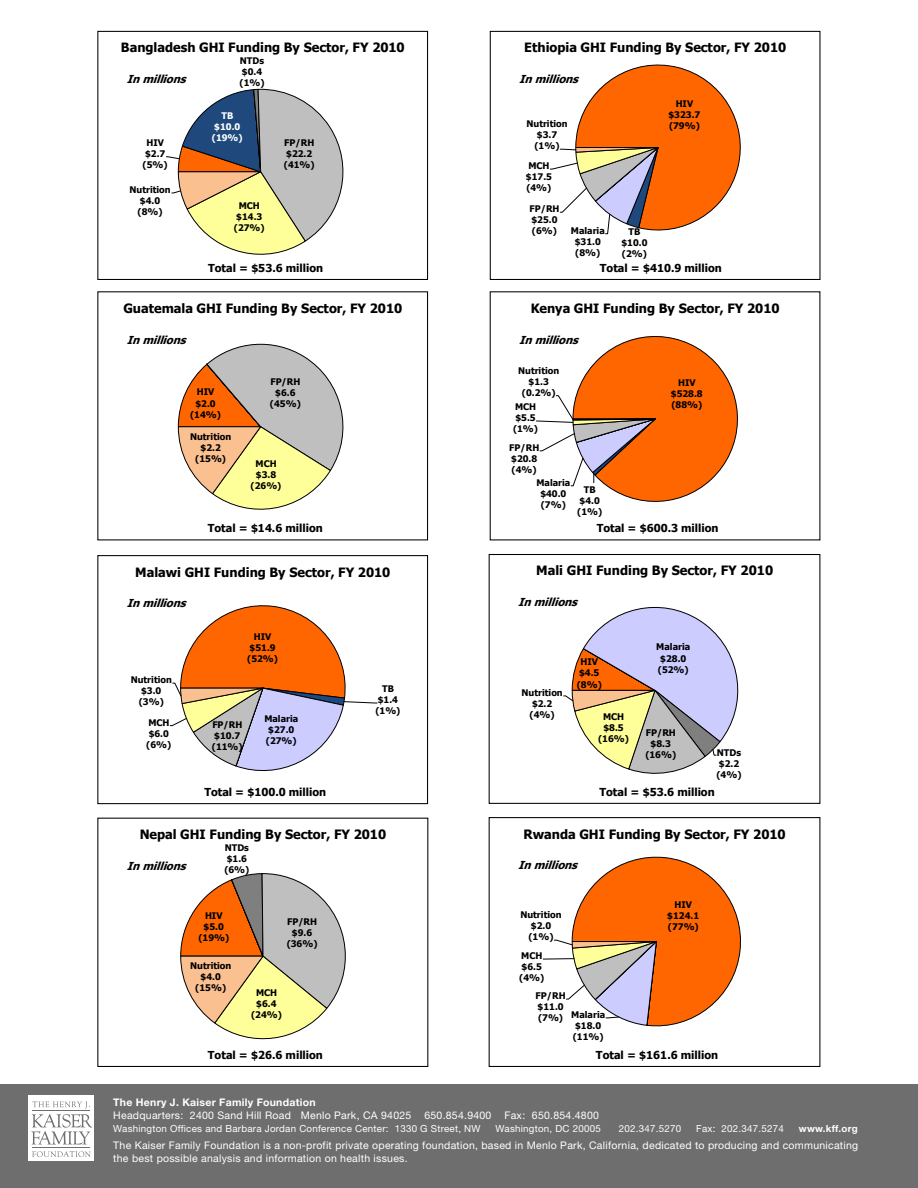
<style>
.page{position:relative;width:918px;height:1188px;background:#fff}
.page>*{position:absolute;margin:0;border:0;box-sizing:border-box;transform-origin:0 0}
.t1{font:700 12.9px "Tahoma";color:#000}
.t2{font:700 10.95px "Tahoma";color:#000}
.t3{font:italic 700 10.95px "Tahoma";color:#000}
.t4{font:10.5px/12.8px "Helvetica Neue";letter-spacing:.025em;color:#fff}
.t5{font:9.75px "Helvetica Neue";letter-spacing:.025em;color:#fff}
.t6{font:700 9.75px "Helvetica Neue";letter-spacing:.025em;color:#fff}
.t7{font:700 9.15px/11.1px "Tahoma";color:#000;text-align:center}
.t8{font:700 9.15px/11.1px "Tahoma";color:#fff;text-align:center}
.s1{font-weight:700}
</style>
<div class="page">
<div style="left:0;top:1085px;width:918px;height:103px;background:#6e6e6e"></div>
<div style="left:28px;top:1096px;width:66px;height:65px;background:#fff"></div>
<svg style="left:31px;top:1102px;width:61px;height:43px"></svg>
<svg style="left:32px;top:1151px;width:59px;height:6px"></svg>
<hr style="left:32px;top:1148px;width:58px;height:1px;background:#6e6e6e">
<hr style="left:32px;top:1110px;width:58px;height:1px;background:#6e6e6e">
<svg style="left:166px;top:88px;width:178px;height:167px"></svg>
<div style="left:97px;top:31px;width:331px;height:249px;border:1px solid #000"></div>
<svg style="left:550px;top:64px;width:191px;height:171px"></svg>
<div style="left:490px;top:31px;width:330px;height:249px;border:1px solid #000"></div>
<svg style="left:178px;top:343px;width:166px;height:167px"></svg>
<svg style="left:536px;top:336px;width:202px;height:166px"></svg>
<svg style="left:170px;top:605px;width:207px;height:167px"></svg>
<div style="left:97px;top:555px;width:331px;height:249px;border:1px solid #000"></div>
<svg style="left:563px;top:606px;width:176px;height:168px"></svg>
<div style="left:489px;top:554px;width:331px;height:250px;border:1px solid #000"></div>
<svg style="left:180px;top:873px;width:166px;height:167px"></svg>
<svg style="left:543px;top:856px;width:198px;height:171px"></svg>
<div style="left:489px;top:817px;width:331px;height:250px;border:1px solid #000"></div>
<p class="t1" style="left:121px;top:39px;width:285px">Bangladesh GHI Funding By Sector, FY 2010</p>
<p class="t3" style="left:127px;top:71px;width:65px">Inmillions</p>
<p class="t7" style="left:143px;top:136px;width:27px">HIV $2.7 (5%)</p>
<p class="t7" style="left:130px;top:184px;width:43px">Nutrition $4.0 (8%)</p>
<p class="t7" style="left:240px;top:54px;width:27px;text-align:left">NTDs $0.4 (1%)</p>
<p class="t8" style="left:212px;top:109px;width:32px">TB $10.0 (19%)</p>
<p class="t7" style="left:234px;top:200px;width:32px">MCH $14.3 (27%)</p>
<p class="t7" style="left:284px;top:136px;width:32px;text-align:left">FP/RH $22.2 (41%)</p>
<p class="t2" style="left:208px;top:261px;width:117px">Total = $53.6 million</p>
<p class="t1" style="left:123px;top:299px;width:280px">Guatemala GHI Funding By Sector, FY 2010</p>
<p class="t3" style="left:127px;top:332px;width:65px">Inmillions</p>
<p class="t7" style="left:190px;top:386px;width:32px">HIV $2.0 (14%)</p>
<p class="t7" style="left:270px;top:375px;width:32px">FP/RH $6.6 (45%)</p>
<p class="t7" style="left:190px;top:430px;width:43px">Nutrition $2.2 (15%)</p>
<p class="t7" style="left:251px;top:458px;width:32px">MCH $3.8 (26%)</p>
<p class="t2" style="left:208px;top:521px;width:116px">Total = $14.6 million</p>
<p class="t1" style="left:135px;top:563px;width:257px">Malawi GHI Funding By Sector, FY 2010</p>
<p class="t3" style="left:127px;top:596px;width:65px">Inmillions</p>
<p class="t7" style="left:131px;top:674px;width:43px">Nutrition $3.0 (3%)</p>
<p class="t7" style="left:146px;top:716px;width:27px;text-align:left">MCH $6.0 (6%)</p>
<p class="t7" style="left:247px;top:630px;width:32px">HIV $51.9 (52%)</p>
<p class="t7" style="left:212px;top:718px;width:32px;text-align:left">FP/RH $10.7 (11%)</p>
<p class="t7" style="left:264px;top:713px;width:35px;text-align:left">Malaria $27.0 (27%)</p>
<p class="t2" style="left:204px;top:784px;width:123px">Total = $100.0 million</p>
<p class="t7" style="left:375px;top:683px;width:27px">TB $1.4 (1%)</p>
<p class="t1" style="left:140px;top:825px;width:248px">Nepal GHI Funding By Sector, FY 2010</p>
<p class="t3" style="left:127px;top:858px;width:65px">Inmillions</p>
<p class="t7" style="left:224px;top:841px;width:27px;text-align:left">NTDs $1.6 (6%)</p>
<p class="t7" style="left:198px;top:910px;width:32px">HIV $5.0 (19%)</p>
<p class="t7" style="left:287px;top:915px;width:32px">FP/RH $9.6 (36%)</p>
<p class="t7" style="left:190px;top:960px;width:43px">Nutrition $4.0 (15%)</p>
<p class="t7" style="left:251px;top:987px;width:32px">MCH $6.4 (24%)</p>
<p class="t2" style="left:208px;top:1047px;width:117px">Total = $26.6 million</p>
<p class="t1" style="left:524px;top:39px;width:264px">Ethiopia GHI Funding By Sector, FY 2010</p>
<p class="t3" style="left:519px;top:71px;width:65px">Inmillions</p>
<p class="t7" style="left:527px;top:118px;width:43px">Nutrition $3.7 (1%)</p>
<p class="t7" style="left:526px;top:160px;width:28px;text-align:left">MCH $17.5 (4%)</p>
<p class="t7" style="left:530px;top:203px;width:32px;text-align:left">FP/RH $25.0 (6%)</p>
<p class="t7" style="left:571px;top:224px;width:35px">Malaria $31.0 (8%)</p>
<p class="t7" style="left:621px;top:226px;width:28px">TB $10.0 (2%)</p>
<p class="t7" style="left:668px;top:98px;width:33px">HIV $323.7 (79%)</p>
<p class="t2" style="left:600px;top:260px;width:124px">Total = $410.9 million</p>
<p class="t1" style="left:531px;top:299px;width:250px">Kenya GHI Funding By Sector, FY 2010</p>
<p class="t3" style="left:519px;top:332px;width:65px">Inmillions</p>
<p class="t7" style="left:518px;top:364px;width:43px">Nutrition $1.3 (0.2%)</p>
<p class="t7" style="left:513px;top:401px;width:27px;text-align:left">MCH $5.5 (1%)</p>
<p class="t7" style="left:509px;top:441px;width:32px;text-align:left">FP/RH $20.8 (4%)</p>
<p class="t7" style="left:536px;top:476px;width:35px">Malaria $40.0 (7%)</p>
<p class="t7" style="left:577px;top:484px;width:27px">TB $4.0 (1%)</p>
<p class="t7" style="left:671px;top:376px;width:33px">HIV $528.8 (88%)</p>
<p class="t2" style="left:597px;top:521px;width:123px">Total = $600.3 million</p>
<p class="t1" style="left:536px;top:562px;width:238px">Mali GHI Funding By Sector, FY 2010</p>
<p class="t3" style="left:518px;top:595px;width:65px">Inmillions</p>
<p class="t7" style="left:522px;top:687px;width:43px">Nutrition $2.2 (4%)</p>
<p class="t7" style="left:577px;top:656px;width:27px">HIV $4.5 (8%)</p>
<p class="t7" style="left:598px;top:710px;width:32px">MCH $8.5 (16%)</p>
<p class="t7" style="left:656px;top:641px;width:36px;text-align:left">Malaria $28.0 (52%)</p>
<p class="t7" style="left:645px;top:726px;width:32px">FP/RH $8.3 (16%)</p>
<p class="t7" style="left:716px;top:746px;width:27px;text-align:left">NTDs $2.2 (4%)</p>
<p class="t2" style="left:599px;top:784px;width:117px">Total = $53.6 million</p>
<p class="t1" style="left:524px;top:825px;width:264px">Rwanda GHI Funding By Sector, FY 2010</p>
<p class="t3" style="left:518px;top:858px;width:65px">Inmillions</p>
<p class="t7" style="left:520px;top:909px;width:43px">Nutrition $2.0 (1%)</p>
<p class="t7" style="left:519px;top:950px;width:27px;text-align:left">MCH $6.5 (4%)</p>
<p class="t7" style="left:536px;top:990px;width:32px;text-align:left">FP/RH $11.0 (7%)</p>
<p class="t7" style="left:571px;top:1009px;width:36px;text-align:left">Malaria $18.0 (11%)</p>
<p class="t7" style="left:667px;top:899px;width:33px">HIV $124.1 (77%)</p>
<p class="t2" style="left:596px;top:1047px;width:124px">Total = $161.6 million</p>
<p class="t4" style="left:113px;top:1096px;width:487px"><span class="s1">The Henry J. Kaiser Family Foundation<br></span>Headquarters: 2400 Sand Hill Road Menlo Park, CA 94025 650.854.9400 Fax: 650.854.4800</p>
<p class="t5" style="left:113px;top:1122px;width:369px">Washington Offices and Barbara Jordan Conference Center: 1330 G Street, NW</p>
<p class="t5" style="left:496px;top:1122px;width:107px">Washington, DC 20005</p>
<p class="t5" style="left:619px;top:1122px;width:64px">202.347.5270</p>
<p class="t5" style="left:696px;top:1122px;width:89px">Fax: 202.347.5274</p>
<p class="t6" style="left:799px;top:1122px;width:60px">www.kff.org</p>
<p class="t4" style="left:113px;top:1139px;width:746px">The Kaiser Family Foundation is a non-profit private operating foundation, based in Menlo Park, California, dedicated to producing and communicating the best possible analysis and information on health issues.</p>
</div>
